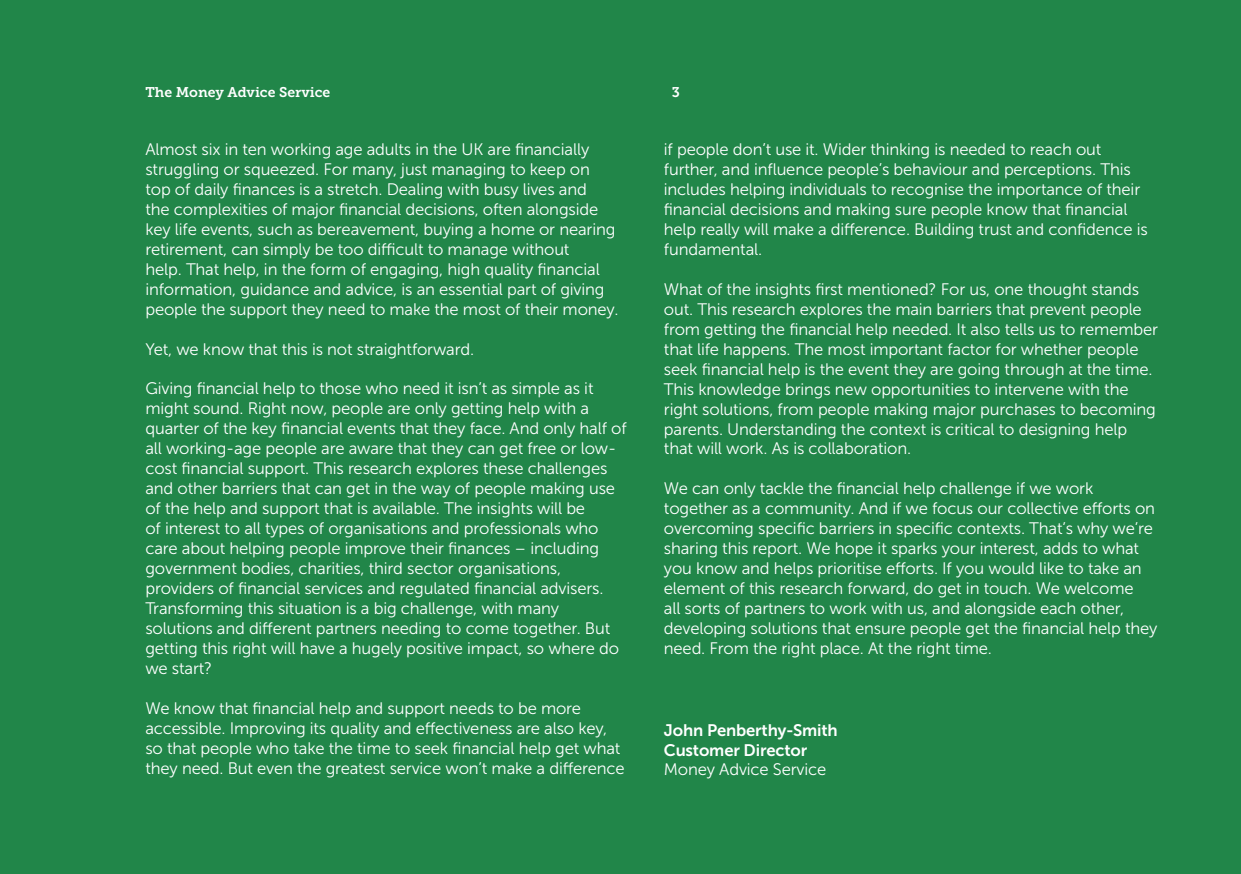
<style>
.page{position:relative;width:1241px;height:874px;background:#fff}
.page>*{position:absolute;margin:0;border:0;box-sizing:border-box;transform-origin:0 0}
.t1{font:16.62px/19.9px "Museo Sans 300";letter-spacing:-.01em;color:#fff}
.t2{font:16.62px/19.9px "Museo Sans 700";letter-spacing:-.01em;color:#fff}
.t3{font:14px "Museo Slab 700";color:#fff}
</style>
<div class="page">
<div style="left:1px;top:0;width:1239px;height:873px;background:#218649"></div>
<p class="t3" style="left:145px;top:85px;width:186px">The Money Advice Service</p>
<p class="t3" style="left:671px;top:85px;width:10px">3</p>
<p class="t1" style="left:145px;top:139px;width:474px">Almost six in ten working age adults in the UK are financially struggling or squeezed. For many, just managing to keep on top of daily finances is a stretch. Dealing with busy lives and<br>the complexities of major financial decisions, often alongside key life events, such as bereavement, buying a home or nearing retirement, can simply be too difficult to manage without<br>help. That help, in the form of engaging, high quality financial information, guidance and advice, is an essential part of giving people the support they need to make the most of their money.</p>
<p class="t1" style="left:145px;top:339px;width:330px">Yet, we know that this is not straightforward.</p>
<p class="t1" style="left:145px;top:378px;width:482px">Giving financial help to those who need it isn’t as simple as it might sound. Right now, people are only getting help with a quarter of the key financial events that they face. And only half of all working-age people are aware that they can get free or low&shy;cost financial support. This research explores these challenges and other barriers that can get in the way of people making use of the help and support that is available. The insights will be<br>of interest to all types of organisations and professionals who care about helping people improve their finances – including government bodies, charities, third sector organisations, providers of financial services and regulated financial advisers.<br>Transforming this situation is a big challenge, with many solutions and different partners needing to come together. But getting this right will have a hugely positive impact, so where do we start?</p>
<p class="t1" style="left:145px;top:698px;width:480px">We know that financial help and support needs to be more accessible. Improving its quality and effectiveness are also key, so that people who take the time to seek financial help get what they need. But even the greatest service won’t make a difference</p>
<p class="t1" style="left:663px;top:139px;width:485px">if people don’t use it. Wider thinking is needed to reach out further, and influence people’s behaviour and perceptions. This includes helping individuals to recognise the importance of their financial decisions and making sure people know that financial help really will make a difference. Building trust and confidence is fundamental.</p>
<p class="t1" style="left:663px;top:279px;width:495px">What of the insights first mentioned? For us, one thought stands out. This research explores the main barriers that prevent people from getting the financial help needed. It also tells us to remember that life happens. The most important factor for whether people seek financial help is the event they are going through at the time.<br>This knowledge brings new opportunities to intervene with the right solutions, from people making major purchases to becoming parents. Understanding the context is critical to designing help that will work. As is collaboration.</p>
<p class="t1" style="left:663px;top:478px;width:495px">We can only tackle the financial help challenge if we work together as a community. And if we focus our collective efforts on overcoming specific barriers in specific contexts. That’s why we’re sharing this report. We hope it sparks your interest, adds to what you know and helps prioritise efforts. If you would like to take an element of this research forward, do get in touch. We welcome<br>all sorts of partners to work with us, and alongside each other, developing solutions that ensure people get the financial help they need. From the right place. At the right time.</p>
<p class="t2" style="left:663px;top:719px;width:175px">John Penberthy-Smith<br>Customer Director</p>
<p class="t1" style="left:663px;top:759px;width:164px">Money Advice Service</p>
</div>
